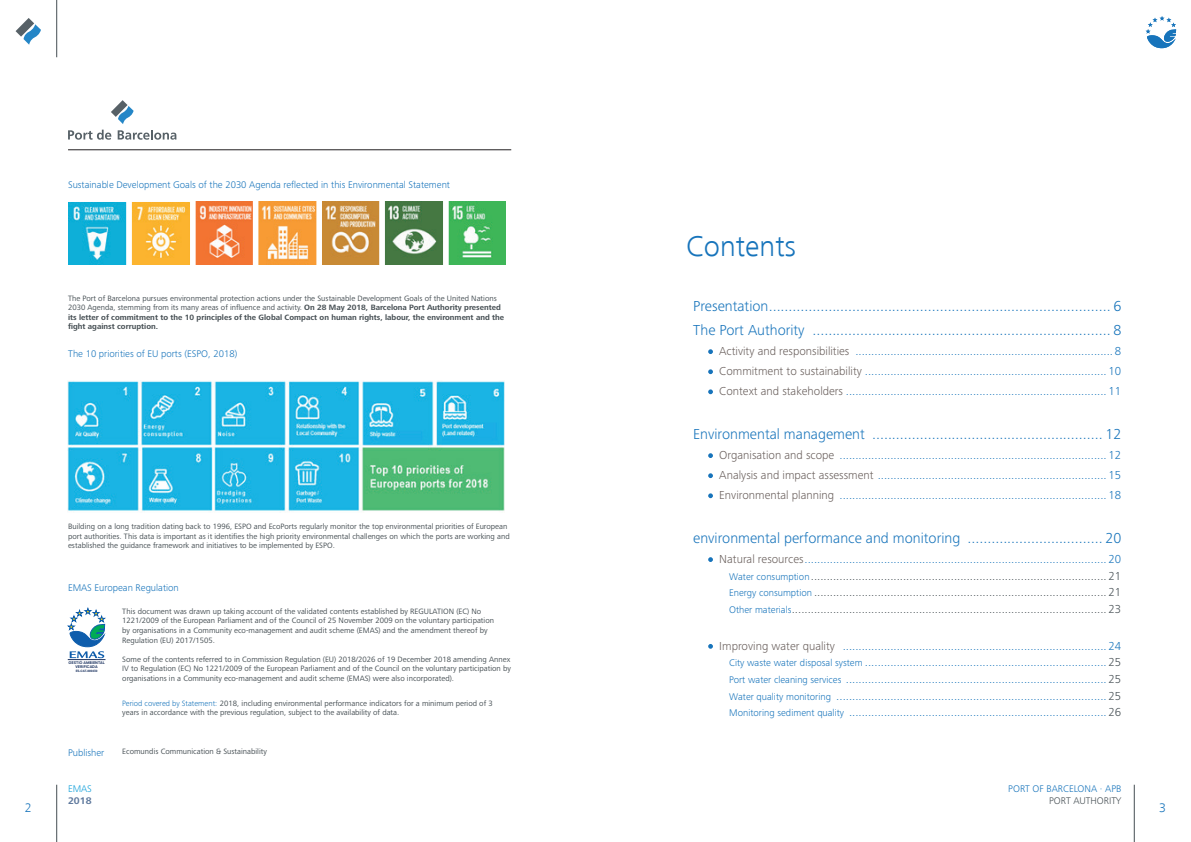
<style>
.page{position:relative;width:1191px;height:842px;background:#fff}
.page>*{position:absolute;margin:0;border:0;box-sizing:border-box;transform-origin:0 0}
.t1{font:300 30px "Frutiger Next LT";color:#1774bb}
.t2{font:300 15px/23.7px "Frutiger Next Pro";color:#1774bb}
.t3{font:300 13px "Frutiger Next LT";color:#1774bb}
.t4{font:300 12px/20.1px "Frutiger Next Pro";color:#1774bb;text-align:justify}
.t5{font:300 12px/16.7px "Frutiger Next Pro";color:#454e53;text-align:justify}
.t6{font:300 10px "Frutiger Next Pro";color:#1774bb}
.t7{font:300 10px "Frutiger Next Pro";color:#454e53}
.t8{font:300 10px "Frutiger Next Pro";color:#0f9fda}
.t9{font:700 10px "Frutiger Next Pro";color:#5f799d}
.t10{font:8px/9.6px "Frutiger Next Pro";color:#454e53}
.t11{font:800 3.6px/4px "Neuzeit SLT Std";color:#1c3360;text-align:center}
.t12{font:800 3px "Neuzeit SLT Std";color:#1c3360}
.s1{font-weight:700}
.s2{font-weight:300;color:#1774bb}
.s3{color:#695f5c}
.s4{color:#1774bb}
.s5{font-size:10px;color:#1774bb}
.s6{font-size:10px}
.s7{color:#454e53}
</style>
<div class="page">
<hr style="left:1134px;top:785px;width:1px;height:57px;background:#454e53">
<hr style="left:57px;top:785px;width:1px;height:57px;background:#454e53">
<hr style="left:57px;top:0;width:1px;height:57px;background:#454e53">
<svg style="left:16px;top:18px;width:25px;height:27px"></svg>
<svg style="left:1145px;top:16px;width:31px;height:32px"></svg>
<svg style="left:708px;top:349px;width:5px;height:5px"></svg>
<svg style="left:708px;top:369px;width:5px;height:5px"></svg>
<svg style="left:708px;top:389px;width:5px;height:5px"></svg>
<svg style="left:708px;top:453px;width:5px;height:5px"></svg>
<svg style="left:708px;top:473px;width:5px;height:5px"></svg>
<svg style="left:708px;top:493px;width:5px;height:5px"></svg>
<svg style="left:708px;top:557px;width:5px;height:5px"></svg>
<svg style="left:708px;top:644px;width:5px;height:5px"></svg>
<svg style="left:111px;top:100px;width:23px;height:24px"></svg>
<svg style="left:68px;top:130px;width:43px;height:10px"></svg>
<svg style="left:118px;top:130px;width:58px;height:10px"></svg>
<img style="left:68px;top:201px;width:437px;height:64px">
<hr style="left:68px;top:150px;width:443px;height:1px;background:#231f20">
<svg style="left:68px;top:608px;width:37px;height:50px"></svg>
<hr style="left:68px;top:659px;width:37px;height:1px;background:#1c3360">
<img style="left:68px;top:380px;width:437px;height:133px">
<p class="t6" style="left:68px;top:179px;width:383px">Sustainable Development Goals of the 2030 Agenda reflected in this Environmental Statement</p>
<p class="t10" style="left:68px;top:293px;width:437px">The Port of Barcelona pursues environmental protection actions under the Sustainable Development Goals of the United Nations 2030 Agenda, stemming from its many areas of influence and activity. <span class="s1">On 28 May 2018, Barcelona Port Authority presented its letter of commitment to the 10 principles of the Global Compact on human rights, labour, the environment and the fight against corruption.</span></p>
<p class="t6" style="left:68px;top:348px;width:171px">The 10 priorities of EU ports (ESPO, 2018)</p>
<p class="t10" style="left:68px;top:521px;width:443px">Building on a long tradition dating back to 1996, ESPO and EcoPorts regularly monitor the top environmental priorities of European port authorities. This data is important as it identifies the high priority environmental challenges on which the ports are working and established the guidance framework and initiatives to be implemented by ESPO.</p>
<p class="t6" style="left:68px;top:582px;width:112px">EMAS European Regulation</p>
<p class="t11" style="left:69px;top:661px;width:38px">GESTIÓ AMBIENTAL<br>VERIFICADA</p>
<p class="t12" style="left:76px;top:669px;width:23px">ES-CAT-000430</p>
<p class="t6" style="left:68px;top:747px;width:38px">Publisher</p>
<p class="t10" style="left:122px;top:606px;width:373px">This document was drawn up taking account of the validated contents established by REGULATION (EC) No 1221/2009 of the European Parliament and of the Council of 25 November 2009 on the voluntary participation by organisations in a Community eco-management and audit scheme (EMAS) and the amendment thereof by Regulation (EU) 2017/1505.</p>
<p class="t10" style="left:122px;top:654px;width:390px;text-align:justify">Some of the contents referred to in Commission Regulation (EU) 2018/2026 of 19 December 2018 amending Annex IV to Regulation (EC) No 1221/2009 of the European Parliament and of the Council on the voluntary participation by organisations in a Community eco-management and audit scheme (EMAS) were also incorporated).</p>
<p class="t10" style="left:122px;top:698px;width:372px"><span class="s2">Period covered by Statement:</span> 2018, including environmental performance indicators for a minimum period of 3 years in accordance with the previous regulation, subject to the availability of data.</p>
<p class="t10" style="left:122px;top:747px;width:146px">Ecomundis Communication &amp; Sustainability</p>
<h1 class="t1" style="left:686px;top:230px;width:111px">Contents</h1>
<h2 class="t2" style="left:693px;top:294px;width:429px">Presentation...................................................................................... 6<br>The Port Authority ........................................................................... 8</h2>
<p class="t4" style="left:719px;top:341px;width:403px"><span class="s3">Activity and responsibilities</span> ................................................................................. 8<br><span class="s3">Commitment to sustainability</span> ............................................................................ 10<br><span class="s3">Context and stakeholders</span> .................................................................................. 11</p>
<h2 class="t2" style="left:693px;top:422px;width:429px">Environmental management .......................................................... 12</h2>
<p class="t4" style="left:719px;top:445px;width:403px"><span class="s3">Organisation and scope</span> .................................................................................... 12<br><span class="s3">Analysis and impact assessment</span> ........................................................................ 15<br><span class="s3">Environmental planning</span> .................................................................................... 18</p>
<h2 class="t2" style="left:693px;top:526px;width:429px">environmental performance and monitoring .................................. 20</h2>
<p class="t5" style="left:729px;top:551px;width:394px;text-indent:-10px"><span class="s3">Natural resources</span><span class="s4">............................................................................................... 20<br></span><span class="s5">Water consumption</span>............................................................................................. 21<br><span class="s5">Energy consumption</span> ............................................................................................ 21<br><span class="s5">Other materials</span>................................................................................................... 23</p>
<p class="t4" style="left:729px;top:637px;width:394px;line-height:16.7px;text-indent:-10px"><span class="s3">Improving water quality</span> ................................................................................... 24<br><span class="s6">City waste water disposal system</span> ............................................................................ <span class="s7">25<br></span><span class="s6">Port water cleaning services</span> .................................................................................. <span class="s7">25<br></span><span class="s6">Water quality monitoring</span> ..................................................................................... <span class="s7">25<br></span><span class="s6">Monitoring sediment quality</span> ................................................................................. <span class="s7">26</span></p>
<p class="t8" style="left:68px;top:783px;width:25px">EMAS</p>
<p class="t9" style="left:68px;top:795px;width:25px">2018</p>
<p class="t6" style="left:1008px;top:783px;width:115px">PORT OF BARCELONA · APB</p>
<p class="t7" style="left:1049px;top:795px;width:74px">PORT AUTHORITY</p>
<h3 class="t3" style="left:25px;top:800px;width:8px">2</h3>
<h3 class="t3" style="left:1159px;top:800px;width:8px">3</h3>
</div>
